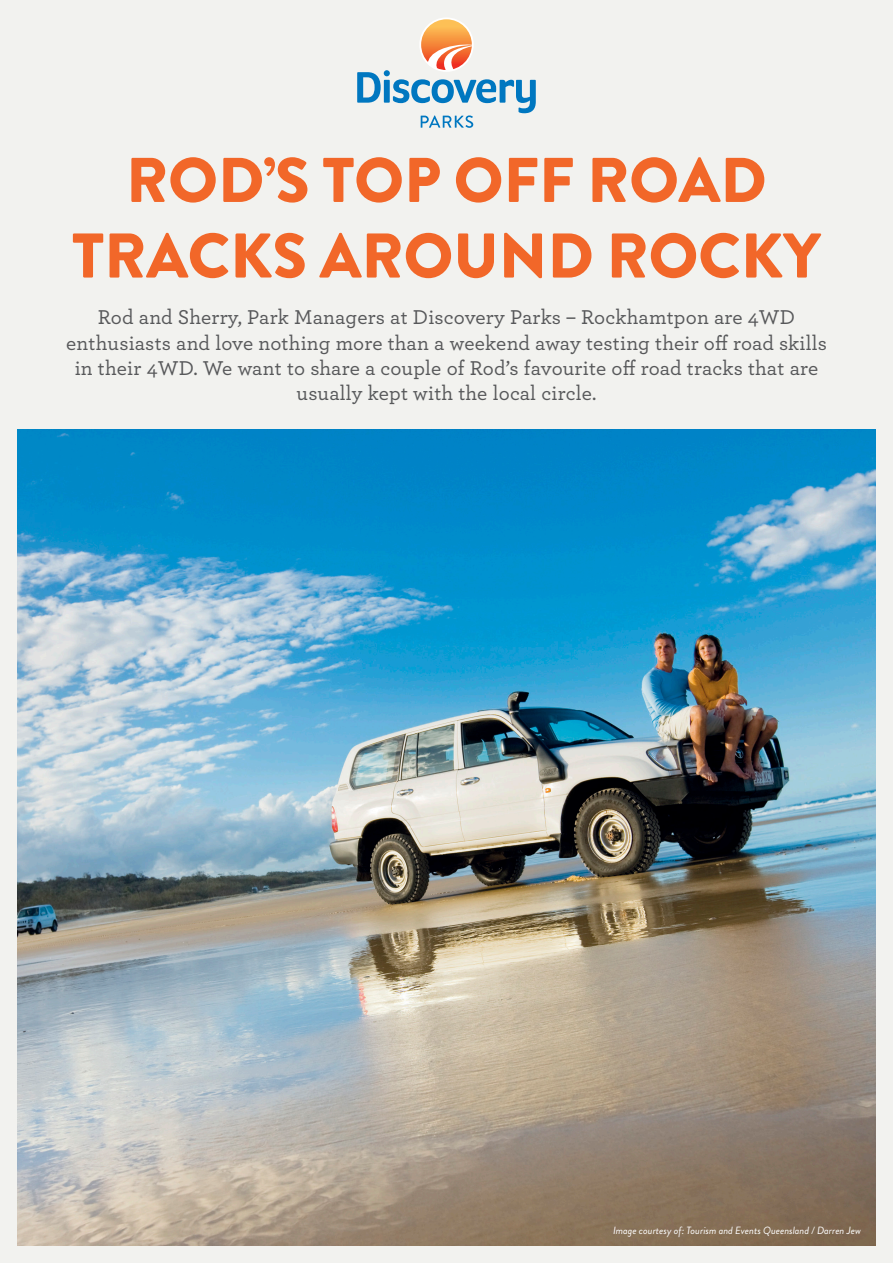
<style>
.page{position:relative;width:893px;height:1263px;background:#f2f2ef}
.page>*{position:absolute;margin:0;border:0;box-sizing:border-box;transform-origin:0 0}
.t1{font:900 63px/75.6px "Brandon Grotesque";color:#f26729;text-align:center}
.t2{font:500 21px/25.2px "Archer";letter-spacing:.01em;color:#57585a;text-align:center}
.t3{font:italic 10.5px "Brandon Grotesque";color:#fff}
</style>
<div class="page">
<svg style="left:420px;top:18px;width:53px;height:53px"></svg>
<div style="left:419px;top:17px;width:55px;height:55px;border:2px solid #fff;border-radius:50%"></div>
<svg style="left:357px;top:43px;width:179px;height:85px"></svg>
<img style="left:17px;top:430px;width:859px;height:815px">
<p class="t1" style="left:72px;top:143px;width:750px">ROD’S TOP OFF ROAD<br>TRACKS AROUND ROCKY</p>
<p class="t2" style="left:66px;top:304px;width:762px">Rod and Sherry, Park Managers at Discovery Parks – Rockhamtpon are 4WD enthusiasts and love nothing more than a weekend away testing their off road skills in their 4WD. We want to share a couple of Rod’s favourite off road tracks that are usually kept with the local circle.</p>
<p class="t3" style="left:613px;top:1223px;width:249px">Image courtesy of: Tourism and Events Queensland / Darren Jew</p>
</div>
